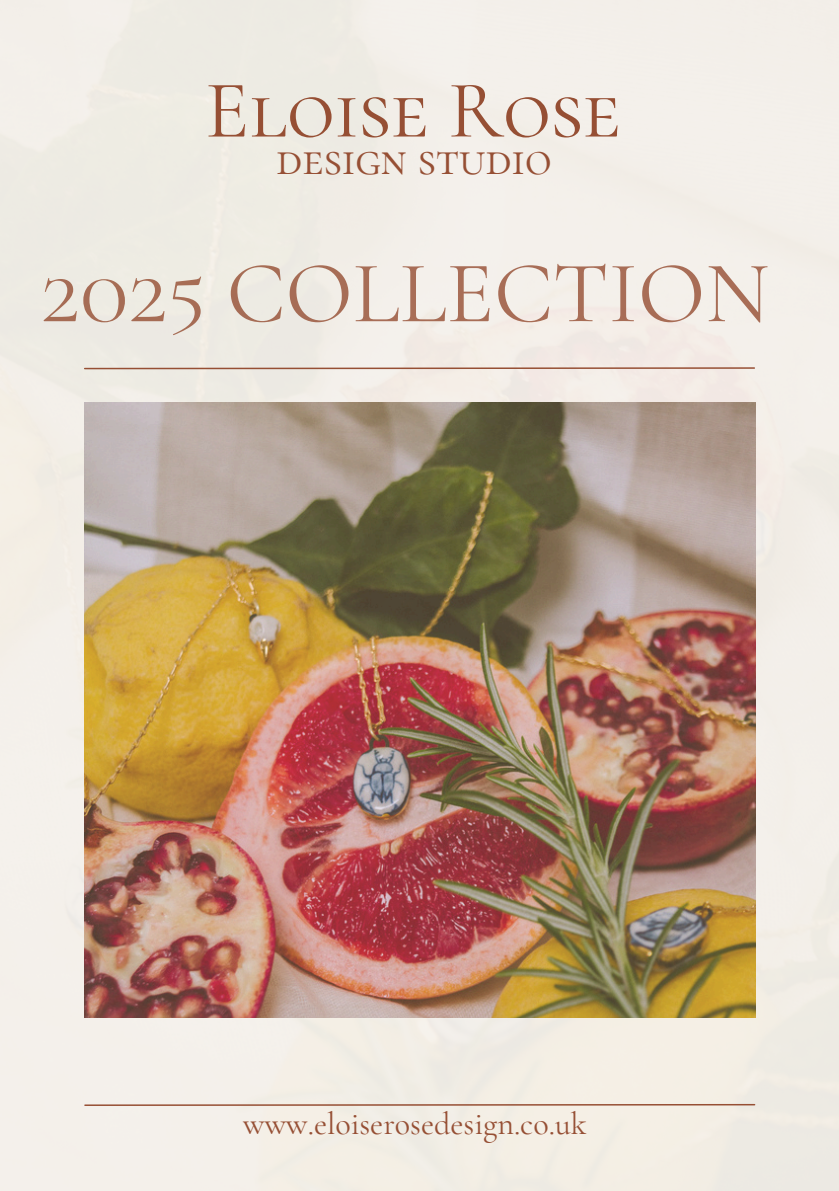
<style>
.page{position:relative;width:839px;height:1191px;background:#fff}
.page>*{position:absolute;margin:0;border:0;box-sizing:border-box;transform-origin:0 0}
.t1{font:88px "Cormorant SC";color:#964f34}
.t2{font:82px "Cormorant SC";color:#964f34}
.t3{font:46px "Cormorant SC";color:#964f34}
.t4{font:32px "Cormorant Garamond";color:#964f34}
</style>
<div class="page">
<div style="left:0;top:0;width:838px;height:1191px;background:#f3efe8"></div>
<hr style="left:85px;top:1104px;width:669px;height:2px;background:#964f34">
<img style="left:84px;top:402px;width:671px;height:615px">
<hr style="left:85px;top:367px;width:669px;height:2px;background:#964f34">
<p class="t2" style="left:205px;top:61px;width:417px">Eloise Rose</p>
<h2 class="t3" style="left:276px;top:131px;width:277px">design studio</h2>
<h1 class="t1" style="left:41px;top:240px;width:730px">2025 COLLECTION</h1>
<h3 class="t4" style="left:243px;top:1104px;width:345px">www.eloiserosedesign.co.uk</h3>
</div>
